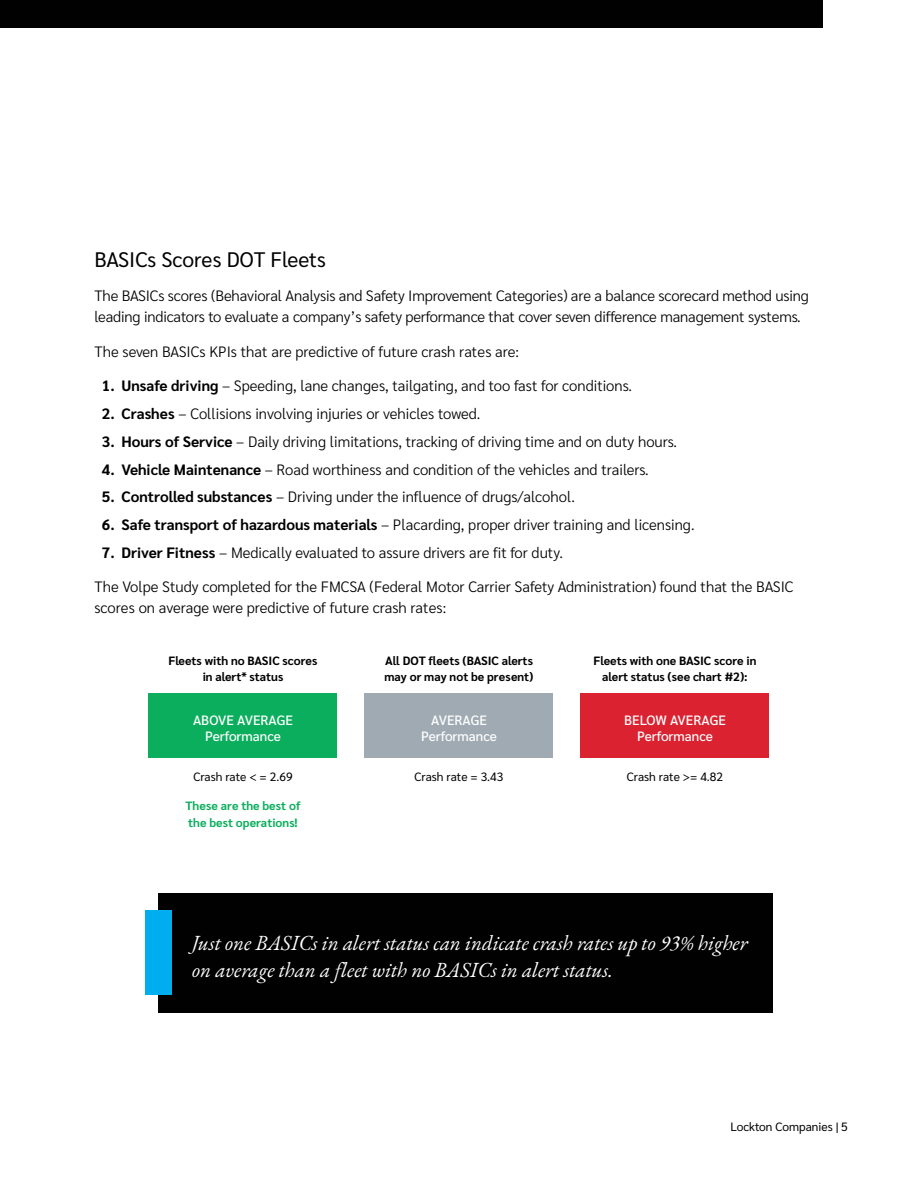
<style>
.page{position:relative;width:918px;height:1188px;background:#fff}
.page>*{position:absolute;margin:0;border:0;box-sizing:border-box;transform-origin:0 0}
.Pull_Quote{font:italic 21px/27px "EB Garamond";color:#fff}
.Header_2{font:21px "Sarabun";color:#010101}
.Body_Text_Print{font:300 15px/21px "Sarabun";color:#010101}
.Table_Header_Center{font:500 13.5px/16.5px "Sarabun";color:#fff;text-align:center}
.Table_Body_Center{font:700 12px/16.5px "Sarabun";color:#010101;text-align:center}
.Table_Body_Center-2{font:12px "Sarabun";color:#010101}
.Table_Body_Center-3{font:700 12px/16.5px "Sarabun";color:#0bae5d}
.s1{font-weight:700}
</style>
<div class="page">
<div style="left:158px;top:893px;width:615px;height:119px;background:#010101"></div>
<div style="left:148px;top:694px;width:190px;height:64px;background:#0bae5d"></div>
<div style="left:364px;top:694px;width:190px;height:64px;background:#9faab2"></div>
<div style="left:580px;top:694px;width:190px;height:64px;background:#db2230"></div>
<div style="left:145px;top:911px;width:27px;height:84px;background:#00aeef"></div>
<div style="left:0;top:0;width:824px;height:28px;background:#010101"></div>
<p class="Header_2" style="left:94px;top:247px;width:233px">BASICs Scores DOT Fleets</p>
<p class="Body_Text_Print" style="left:94px;top:286px;width:716px">The BASICs scores (Behavioral Analysis and Safety Improvement Categories) are a balance scorecard method using leading indicators to evaluate a company’s safety performance that cover seven difference management systems.</p>
<p class="Body_Text_Print" style="left:94px;top:341px;width:426px">The seven BASICs KPIs that are predictive of future crash rates are:</p>
<p class="Body_Text_Print" style="left:102px;top:376px;width:532px"><span class="s1">1. Unsafe driving</span> – Speeding, lane changes, tailgating, and too fast for conditions.</p>
<p class="Body_Text_Print" style="left:102px;top:404px;width:380px"><span class="s1">2. Crashes</span> – Collisions involving injuries or vehicles towed.</p>
<p class="Body_Text_Print" style="left:102px;top:431px;width:577px"><span class="s1">3. Hours of Service</span> – Daily driving limitations, tracking of driving time and on duty hours.</p>
<p class="Body_Text_Print" style="left:102px;top:459px;width:548px"><span class="s1">4. Vehicle Maintenance</span> – Road worthiness and condition of the vehicles and trailers.</p>
<p class="Body_Text_Print" style="left:102px;top:487px;width:474px"><span class="s1">5. Controlled substances</span> – Driving under the influence of drugs/alcohol.</p>
<p class="Body_Text_Print" style="left:102px;top:515px;width:594px"><span class="s1">6. Safe transport of hazardous materials</span> – Placarding, proper driver training and licensing.</p>
<p class="Body_Text_Print" style="left:102px;top:542px;width:463px"><span class="s1">7. Driver Fitness</span> – Medically evaluated to assure drivers are fit for duty.</p>
<p class="Body_Text_Print" style="left:94px;top:577px;width:701px">The Volpe Study completed for the FMCSA (Federal Motor Carrier Safety Administration) found that the BASIC scores on average were predictive of future crash rates:</p>
<p class="Table_Body_Center" style="left:168px;top:653px;width:151px">Fleets with no BASIC scores in alert* status</p>
<p class="Table_Body_Center" style="left:384px;top:653px;width:151px;text-align:left">All DOT fleets (BASIC alerts may or may not be present)</p>
<p class="Table_Body_Center" style="left:594px;top:653px;width:164px">Fleets with one BASIC score in alert status (see chart #2):</p>
<p class="Table_Header_Center" style="left:193px;top:712px;width:101px">ABOVE AVERAGE<br>Performance</p>
<p class="Table_Header_Center" style="left:421px;top:712px;width:77px">AVERAGE<br>Performance</p>
<p class="Table_Header_Center" style="left:624px;top:712px;width:103px">BELOW AVERAGE<br>Performance</p>
<p class="Table_Body_Center-2" style="left:193px;top:770px;width:101px">Crash rate &lt; = 2.69</p>
<p class="Table_Body_Center-2" style="left:414px;top:770px;width:91px">Crash rate = 3.43</p>
<p class="Table_Body_Center-2" style="left:627px;top:770px;width:98px">Crash rate &gt;= 4.82</p>
<p class="Table_Body_Center-3" style="left:185px;top:798px;width:117px">These are the best of the best operations!</p>
<p class="Pull_Quote" style="left:192px;top:929px;width:557px">Just one BASICs in alert status can indicate crash rates up to 93% higher on average than a fleet with no BASICs in alert status.</p>
<p class="Table_Body_Center-2" style="left:731px;top:1120px;width:119px">Lockton Companies | 5</p>
</div>
